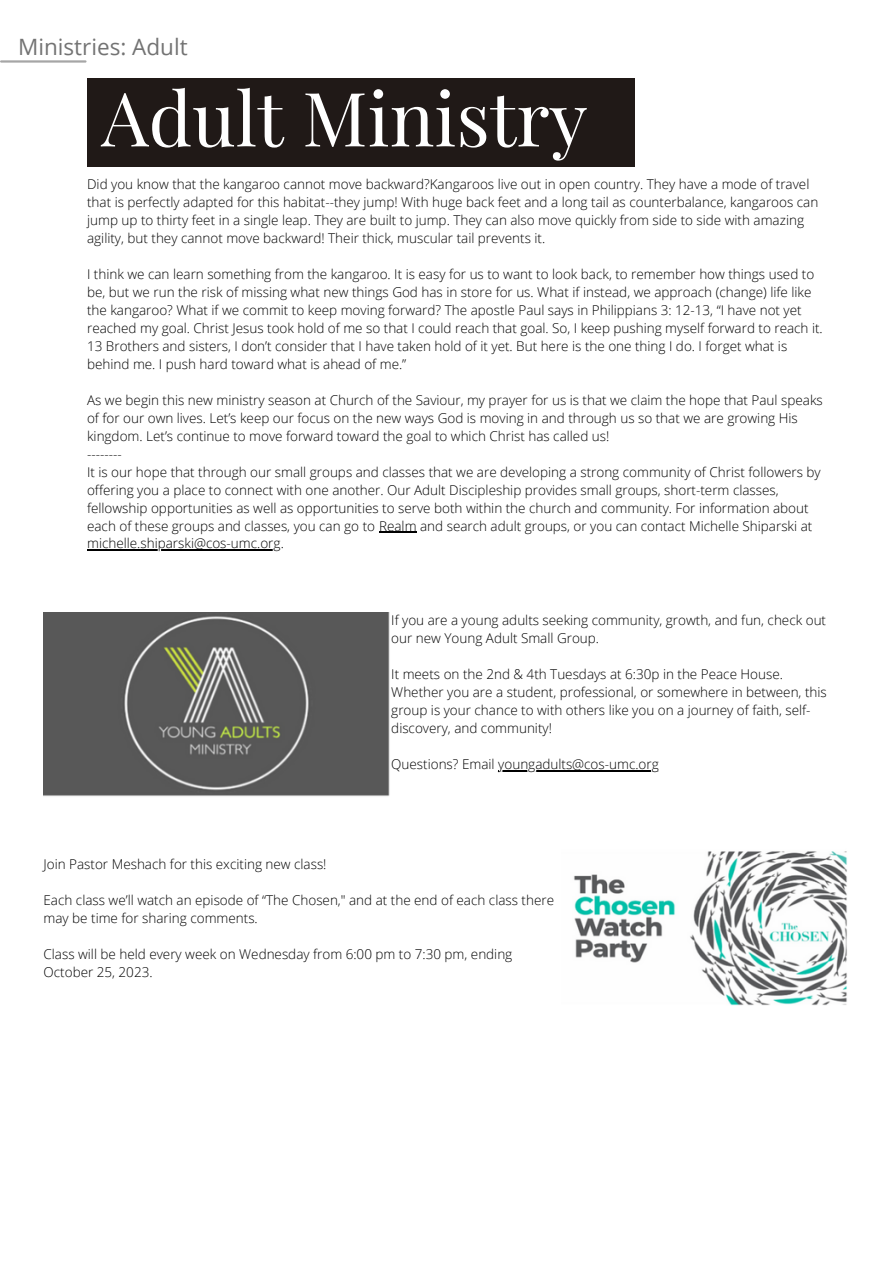
<style>
.page{position:relative;width:893px;height:1264px;background:#fff}
.page>*{position:absolute;margin:0;border:0;box-sizing:border-box;transform-origin:0 0}
.t1{font:75px "Playfair Display";color:#fff}
.t2{font:22.5px "Open Sans";color:#737373}
.t3{font:300 13.5px/18px "Open Sans";color:#000}
</style>
<div class="page">
<div style="left:87px;top:78px;width:547px;height:89px;background:#201917"></div>
<hr style="left:1px;top:60px;width:84px;height:3px;background:#a6a6a6">
<img style="left:44px;top:612px;width:346px;height:185px">
<img style="left:573px;top:851px;width:274px;height:154px">
<hr style="left:379px;top:531px;width:37px;height:1px;background:#000">
<hr style="left:87px;top:549px;width:194px;height:1px;background:#000">
<hr style="left:498px;top:770px;width:161px;height:1px;background:#000">
<p class="t2" style="left:18px;top:31px;width:171px">Ministries: Adult</p>
<p class="t1" style="left:101px;top:65px;width:487px">Adult Ministry</p>
<p class="t3" style="left:87px;top:174px;width:732px">Did you know that the kangaroo cannot move backward?Kangaroos live out in open country. They have a mode of travel that is perfectly adapted for this habitat--they jump! With huge back feet and a long tail as counterbalance, kangaroos can jump up to thirty feet in a single leap. They are built to jump. They can also move quickly from side to side with amazing agility, but they cannot move backward! Their thick, muscular tail prevents it.</p>
<p class="t3" style="left:87px;top:264px;width:737px">I think we can learn something from the kangaroo. It is easy for us to want to look back, to remember how things used to be, but we run the risk of missing what new things God has in store for us. What if instead, we approach (change) life like the kangaroo? What if we commit to keep moving forward? The apostle Paul says in Philippians 3: 12-13, “I have not yet reached my goal. Christ Jesus took hold of me so that I could reach that goal. So, I keep pushing myself forward to reach it.<br>13 Brothers and sisters, I don’t consider that I have taken hold of it yet. But here is the one thing I do. I forget what is behind me. I push hard toward what is ahead of me.”</p>
<p class="t3" style="left:87px;top:390px;width:737px">As we begin this new ministry season at Church of the Saviour, my prayer for us is that we claim the hope that Paul speaks of for our own lives. Let’s keep our focus on the new ways God is moving in and through us so that we are growing His kingdom. Let’s continue to move forward toward the goal to which Christ has called us!</p>
<p class="t3" style="left:87px;top:462px;width:735px">It is our hope that through our small groups and classes that we are developing a strong community of Christ followers by offering you a place to connect with one another. Our Adult Discipleship provides small groups, short-term classes, fellowship opportunities as well as opportunities to serve both within the church and community. For information about each of these groups and classes, you can go to Realm and search adult groups, or you can contact Michelle Shiparski at michelle.shiparski@cos-umc.org.</p>
<p class="t3" style="left:391px;top:610px;width:436px">If you are a young adults seeking community, growth, and fun, check out our new Young Adult Small Group.</p>
<p class="t3" style="left:391px;top:664px;width:437px">It meets on the 2nd &amp; 4th Tuesdays at 6:30p in the Peace House.<br>Whether you are a student, professional, or somewhere in between, this group is your chance to with others like you on a journey of faith, self&shy;discovery, and community!</p>
<p class="t3" style="left:391px;top:754px;width:269px">Questions? Email youngadults@cos-umc.org</p>
<p class="t3" style="left:44px;top:854px;width:284px">Join Pastor Meshach for this exciting new class!</p>
<p class="t3" style="left:44px;top:890px;width:512px">Each class we’ll watch an episode of “The Chosen," and at the end of each class there may be time for sharing comments.</p>
<p class="t3" style="left:44px;top:944px;width:470px">Class will be held every week on Wednesday from 6:00 pm to 7:30 pm, ending<br>October 25, 2023.</p>
</div>
